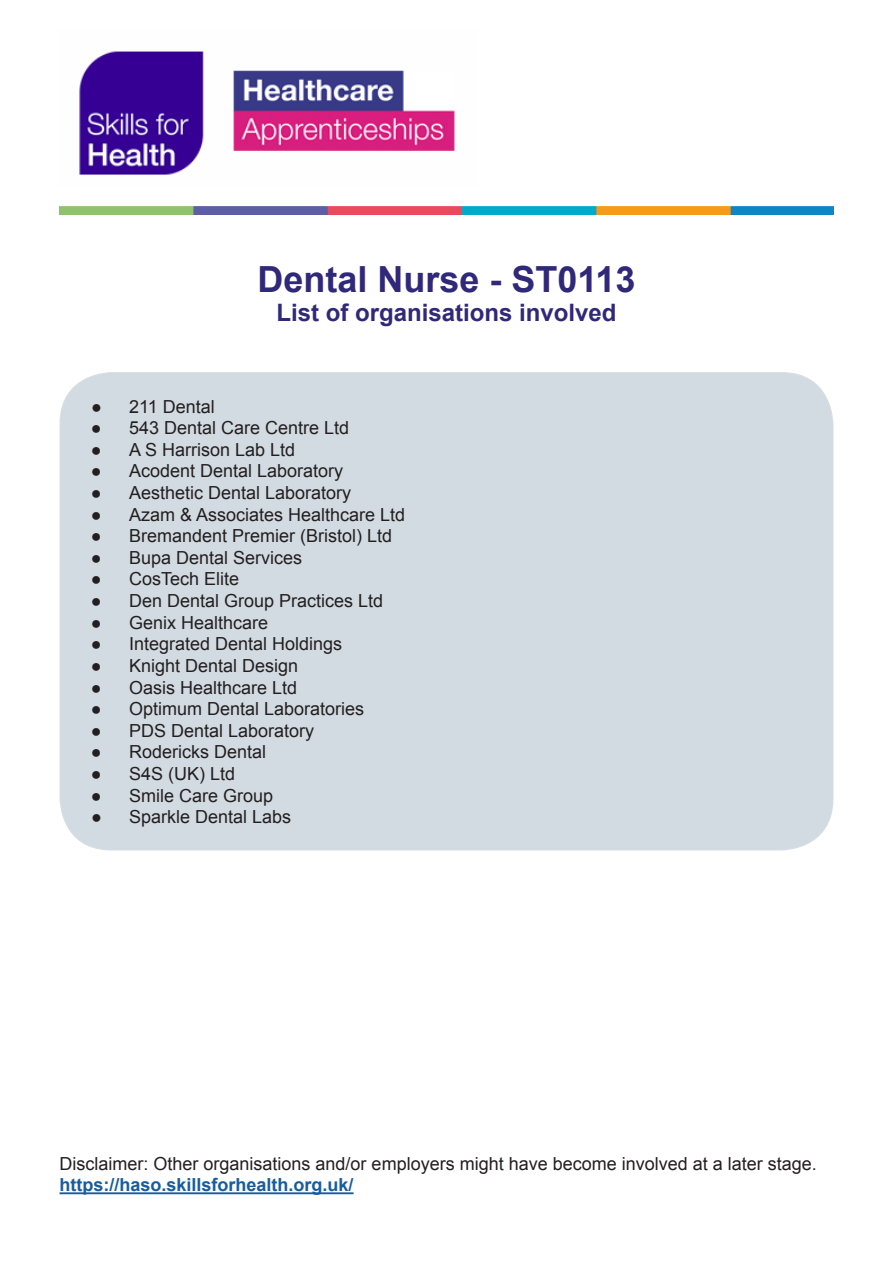
<style>
.page{position:relative;width:893px;height:1263px;background:#fff}
.page>*{position:absolute;margin:0;border:0;box-sizing:border-box;transform-origin:0 0}
.Heading_one{font:700 36px "Arial";color:#302878}
.Heading_two{font:700 24px "Arial";color:#302878}
.Body_text{font:18px "Arial";color:#231f20}
.Heading_three_HASO{font:700 18px "Arial";color:#175d9e}
.s1{font-weight:700}
</style>
<div class="page">
<img style="left:79px;top:51px;width:376px;height:124px">
<img style="left:60px;top:207px;width:773px;height:7px">
<div style="left:60px;top:373px;width:773px;height:477px;background:#d3dbe2;border-radius:51px"></div>
<hr style="left:60px;top:1192px;width:294px;height:2px;background:#175d9e">
<p class="Heading_one" style="left:257px;top:255px;width:380px">Dental Nurse - ST0113</p>
<p class="Heading_two" style="left:276px;top:296px;width:342px">List of organisations involved</p>
<p class="Body_text" style="left:91px;top:395px;width:125px"><span class="s1">●</span> 211 Dental</p>
<p class="Body_text" style="left:91px;top:416px;width:260px"><span class="s1">●</span> 543 Dental Care Centre Ltd</p>
<p class="Body_text" style="left:91px;top:438px;width:206px"><span class="s1">●</span> A S Harrison Lab Ltd</p>
<p class="Body_text" style="left:91px;top:459px;width:254px"><span class="s1">●</span> Acodent Dental Laboratory</p>
<p class="Body_text" style="left:91px;top:481px;width:262px"><span class="s1">●</span> Aesthetic Dental Laboratory</p>
<p class="Body_text" style="left:91px;top:503px;width:316px"><span class="s1">●</span> Azam &amp; Associates Healthcare Ltd</p>
<p class="Body_text" style="left:91px;top:524px;width:303px"><span class="s1">●</span> Bremandent Premier (Bristol) Ltd</p>
<p class="Body_text" style="left:91px;top:546px;width:213px"><span class="s1">●</span> Bupa Dental Services</p>
<p class="Body_text" style="left:91px;top:567px;width:150px"><span class="s1">●</span> CosTech Elite</p>
<p class="Body_text" style="left:91px;top:589px;width:294px"><span class="s1">●</span> Den Dental Group Practices Ltd</p>
<p class="Body_text" style="left:91px;top:611px;width:179px"><span class="s1">●</span> Genix Healthcare</p>
<p class="Body_text" style="left:91px;top:632px;width:253px"><span class="s1">●</span> Integrated Dental Holdings</p>
<p class="Body_text" style="left:91px;top:654px;width:209px"><span class="s1">●</span> Knight Dental Design</p>
<p class="Body_text" style="left:91px;top:675px;width:208px"><span class="s1">●</span> Oasis Healthcare Ltd</p>
<p class="Body_text" style="left:91px;top:697px;width:275px"><span class="s1">●</span> Optimum Dental Laboratories</p>
<p class="Body_text" style="left:91px;top:719px;width:225px"><span class="s1">●</span> PDS Dental Laboratory</p>
<p class="Body_text" style="left:91px;top:740px;width:177px"><span class="s1">●</span> Rodericks Dental</p>
<p class="Body_text" style="left:91px;top:762px;width:146px"><span class="s1">●</span> S4S (UK) Ltd</p>
<p class="Body_text" style="left:91px;top:783px;width:184px"><span class="s1">●</span> Smile Care Group</p>
<p class="Body_text" style="left:91px;top:805px;width:201px"><span class="s1">●</span> Sparkle Dental Labs</p>
<p class="Body_text" style="left:60px;top:1152px;width:759px">Disclaimer: Other organisations and/or employers might have become involved at a later stage.</p>
<p class="Heading_three_HASO" style="left:60px;top:1173px;width:296px">https://haso.skillsforhealth.org.uk/</p>
</div>
